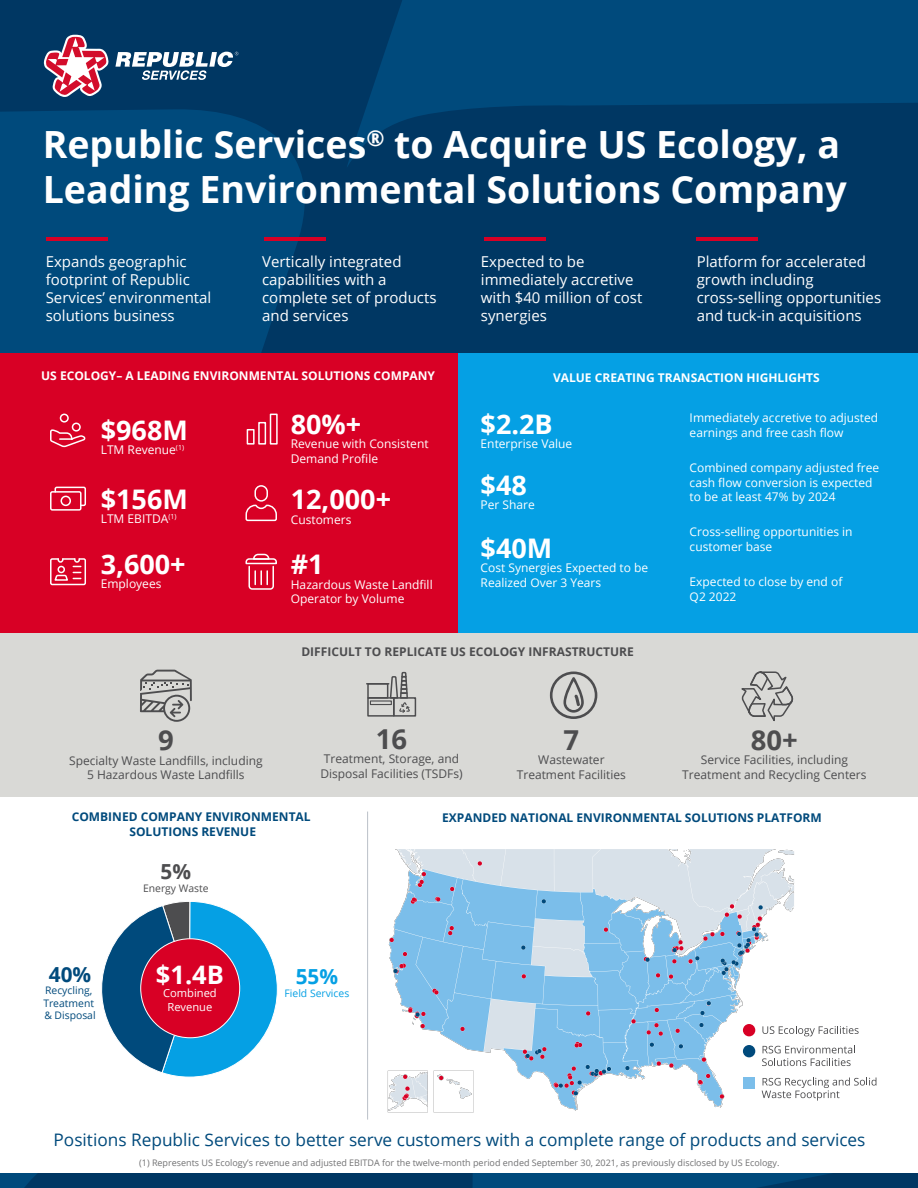
<style>
.page{position:relative;width:918px;height:1188px;background:#fff}
.page>*{position:absolute;margin:0;border:0;box-sizing:border-box;transform-origin:0 0}
.t1{font:700 37.5px/45px "Open Sans";color:#fff}
.t2{font:700 27.45px "Open Sans";color:#4d4d4f}
.t3{font:700 27px "Open Sans";color:#fff}
.t4{font:700 25.5px "Open Sans";color:#fff}
.t5{font:700 20.7px "Open Sans";color:#05a0e4}
.t6{font:700 20.7px "Open Sans";color:#004a7c}
.t7{font:700 20.7px "Open Sans";color:#4d4d4f}
.t8{font:17.25px "Open Sans";color:#004a7c}
.t9{font:15px/18px "Open Sans";color:#fff}
.t10{font:12px/14.4px "Open Sans";color:#fff}
.t11{font:12px/14.4px "Open Sans";color:#4d4d4f;text-align:center}
.t12{font:700 12px/14.4px "Open Sans";color:#004a7c;text-align:center}
.t13{font:700 12px "Open Sans";color:#fff}
.t14{font:700 12px "Open Sans";color:#4d4d4f}
.t15{font:11.1px/13.4px "Open Sans";color:#fff;text-align:center}
.t16{font:10.35px/12.5px "Open Sans";color:#004a7c}
.t17{font:10.35px "Open Sans";color:#05a0e4}
.t18{font:10.35px "Open Sans";color:#4d4d4f}
.t19{font:9px "Open Sans";color:#4d4d4f}
</style>
<div class="page">
<svg style="left:0;top:0;width:918px;height:354px;background:#003e6d"></svg>
<div style="left:457px;top:354px;width:461px;height:284px;background:#05a0e4"></div>
<div style="left:0;top:354px;width:458px;height:284px;background:#d80025"></div>
<div style="left:0;top:633px;width:917px;height:164px;background:#d9d9d6"></div>
<svg style="left:101px;top:901px;width:177px;height:176px"></svg>
<img style="left:387px;top:849px;width:407px;height:264px">
<svg style="left:0;top:1174px;width:918px;height:14px;background:#003e6c"></svg>
<div style="left:141px;top:939px;width:99px;height:99px;background:#d80025;border-radius:50%"></div>
<svg style="left:762px;top:1026px;width:97px;height:10px"></svg>
<svg style="left:762px;top:1045px;width:93px;height:21px"></svg>
<svg style="left:762px;top:1077px;width:114px;height:24px"></svg>
<div style="left:743px;top:1024px;width:12px;height:12px;background:#d80025;border-radius:50%"></div>
<div style="left:743px;top:1045px;width:12px;height:12px;background:#004a7c;border-radius:50%"></div>
<svg style="left:741px;top:671px;width:53px;height:50px"></svg>
<div style="left:367px;top:697px;width:28px;height:20px;border:2px solid #4d4d4f"></div>
<div style="left:393px;top:697px;width:23px;height:20px;border:2px solid #4d4d4f"></div>
<div style="left:367px;top:683px;width:21px;height:16px;border:2px solid #4d4d4f"></div>
<div style="left:370px;top:700px;width:22px;height:5px;border:1px solid #4d4d4f"></div>
<hr style="left:367px;top:683px;width:22px;height:2px;background:#4d4d4f">
<svg style="left:389px;top:671px;width:21px;height:43px"></svg>
<div style="left:50px;top:491px;width:32px;height:20px;border:2px solid #fff;border-radius:2px"></div>
<svg style="left:54px;top:486px;width:32px;height:21px"></svg>
<div style="left:61px;top:496px;width:10px;height:10px;border:2px solid #fff;border-radius:50%"></div>
<div style="left:72px;top:423px;width:9px;height:9px;border:2px solid #fff;border-radius:50%"></div>
<div style="left:60px;top:414px;width:9px;height:9px;border:2px solid #fff;border-radius:50%"></div>
<svg style="left:50px;top:429px;width:36px;height:19px"></svg>
<div style="left:50px;top:558px;width:36px;height:27px;border:2px solid #fff;border-radius:2px"></div>
<svg style="left:53px;top:558px;width:28px;height:23px"></svg>
<div style="left:254px;top:485px;width:14px;height:17px;border:2px solid #fff;border-radius:6px"></div>
<svg style="left:245px;top:504px;width:32px;height:18px"></svg>
<svg style="left:245px;top:553px;width:32px;height:37px"></svg>
<hr style="left:46px;top:238px;width:62px;height:3px;background:#d80025">
<hr style="left:264px;top:238px;width:62px;height:3px;background:#d80025">
<hr style="left:484px;top:238px;width:62px;height:3px;background:#d80025">
<hr style="left:696px;top:238px;width:62px;height:3px;background:#d80025">
<hr style="left:367px;top:812px;width:1px;height:308px;background:#bac0c8">
<div style="left:247px;top:429px;width:8px;height:16px;border:2px solid #fff"></div>
<div style="left:258px;top:422px;width:8px;height:23px;border:2px solid #fff"></div>
<div style="left:270px;top:414px;width:8px;height:31px;border:2px solid #fff"></div>
<svg style="left:550px;top:672px;width:47px;height:47px"></svg>
<div style="left:743px;top:1077px;width:12px;height:12px;background:#7bbeea"></div>
<svg style="left:43px;top:35px;width:66px;height:62px"></svg>
<svg style="left:115px;top:52px;width:123px;height:28px"></svg>
<svg style="left:140px;top:670px;width:52px;height:52px"></svg>
<h1 class="t1" style="left:43px;top:121px;width:805px">Republic Services<sup>®</sup> to Acquire US Ecology, a<br>Leading Environmental Solutions Company</h1>
<p class="t9" style="left:46px;top:252px;width:167px">Expands geographic footprint of Republic<br>Services’ environmental solutions business</p>
<p class="t9" style="left:262px;top:252px;width:176px">Vertically integrated capabilities with a complete set of products and services</p>
<p class="t9" style="left:481px;top:252px;width:163px">Expected to be immediately accretive with $40 million of cost synergies</p>
<p class="t9" style="left:697px;top:252px;width:186px">Platform for accelerated growth including cross-selling opportunities and tuck-in acquisitions</p>
<p class="t13" style="left:41px;top:367px;width:395px">US ECOLOGY– A LEADING ENVIRONMENTAL SOLUTIONS COMPANY</p>
<h3 class="t3" style="left:101px;top:411px;width:89px">$968M</h3>
<p class="t10" style="left:101px;top:442px;width:85px">LTM Revenue<sup>(1)</sup></p>
<h3 class="t3" style="left:101px;top:480px;width:89px">$156M</h3>
<p class="t10" style="left:101px;top:512px;width:77px">LTM EBITDA<sup>(1)</sup></p>
<h3 class="t3" style="left:101px;top:545px;width:86px">3,600+</h3>
<p class="t10" style="left:101px;top:576px;width:62px">Employees</p>
<h3 class="t3" style="left:291px;top:405px;width:72px">80%+</h3>
<p class="t10" style="left:291px;top:436px;width:139px">Revenue with Consistent<br>Demand Profile</p>
<h3 class="t3" style="left:291px;top:480px;width:102px">12,000+</h3>
<p class="t10" style="left:291px;top:512px;width:62px">Customers</p>
<h3 class="t3" style="left:291px;top:545px;width:34px">#1</h3>
<p class="t10" style="left:291px;top:577px;width:143px">Hazardous Waste Landfill<br>Operator by Volume</p>
<p class="t13" style="left:553px;top:369px;width:268px">VALUE CREATING TRANSACTION HIGHLIGHTS</p>
<h3 class="t3" style="left:481px;top:405px;width:74px">$2.2B</h3>
<p class="t10" style="left:481px;top:436px;width:93px">Enterprise Value</p>
<h3 class="t3" style="left:481px;top:466px;width:48px">$48</h3>
<p class="t10" style="left:481px;top:497px;width:56px">Per Share</p>
<h3 class="t3" style="left:481px;top:529px;width:73px">$40M</h3>
<p class="t10" style="left:481px;top:560px;width:169px">Cost Synergies Expected to be<br>Realized Over 3 Years</p>
<p class="t10" style="left:690px;top:410px;width:190px">Immediately accretive to adjusted earnings and free cash flow</p>
<p class="t10" style="left:690px;top:460px;width:191px">Combined company adjusted free cash flow conversion is expected to be at least 47% by 2024</p>
<p class="t10" style="left:690px;top:524px;width:165px">Cross-selling opportunities in customer base</p>
<p class="t10" style="left:690px;top:574px;width:154px">Expected to close by end of<br>Q2 2022</p>
<h2 class="t2" style="left:158px;top:721px;width:17px">9</h2>
<p class="t11" style="left:69px;top:753px;width:195px">Specialty Waste Landfills, including<br>5 Hazardous Waste Landfills</p>
<p class="t14" style="left:301px;top:643px;width:334px">DIFFICULT TO REPLICATE US ECOLOGY INFRASTRUCTURE</p>
<h2 class="t2" style="left:376px;top:719px;width:33px">16</h2>
<p class="t11" style="left:320px;top:751px;width:144px;text-align:left">Treatment, Storage, and<br>Disposal Facilities (TSDFs)</p>
<h2 class="t2" style="left:564px;top:721px;width:17px">7</h2>
<p class="t11" style="left:517px;top:752px;width:111px">Wastewater<br>Treatment Facilities</p>
<h2 class="t2" style="left:751px;top:721px;width:49px">80+</h2>
<p class="t11" style="left:682px;top:753px;width:186px">Service Facilities, including<br>Treatment and Recycling Centers</p>
<p class="t12" style="left:72px;top:809px;width:240px">COMBINED COMPANY ENVIRONMENTAL<br>SOLUTIONS REVENUE</p>
<h3 class="t6" style="left:49px;top:960px;width:44px">40%</h3>
<p class="t16" style="left:43px;top:984px;width:54px">Recycling,<br>Treatment &amp; Disposal</p>
<h3 class="t7" style="left:161px;top:857px;width:32px">5%</h3>
<p class="t18" style="left:143px;top:881px;width:67px">Energy Waste</p>
<h3 class="t4" style="left:156px;top:957px;width:70px">$1.4B</h3>
<p class="t15" style="left:163px;top:986px;width:55px">Combined<br>Revenue</p>
<h3 class="t5" style="left:296px;top:962px;width:44px">55%</h3>
<p class="t17" style="left:285px;top:986px;width:66px">Field Services</p>
<p class="t12" style="left:442px;top:810px;width:381px">EXPANDED NATIONAL ENVIRONMENTAL SOLUTIONS PLATFORM</p>
<h3 class="t8" style="left:54px;top:1128px;width:813px">Positions Republic Services to better serve customers with a complete range of products and services</h3>
<p class="t19" style="left:139px;top:1156px;width:642px">(1) Represents US Ecology’s revenue and adjusted EBITDA for the twelve-month period ended September 30, 2021, as previously disclosed by US Ecology.</p>
</div>
